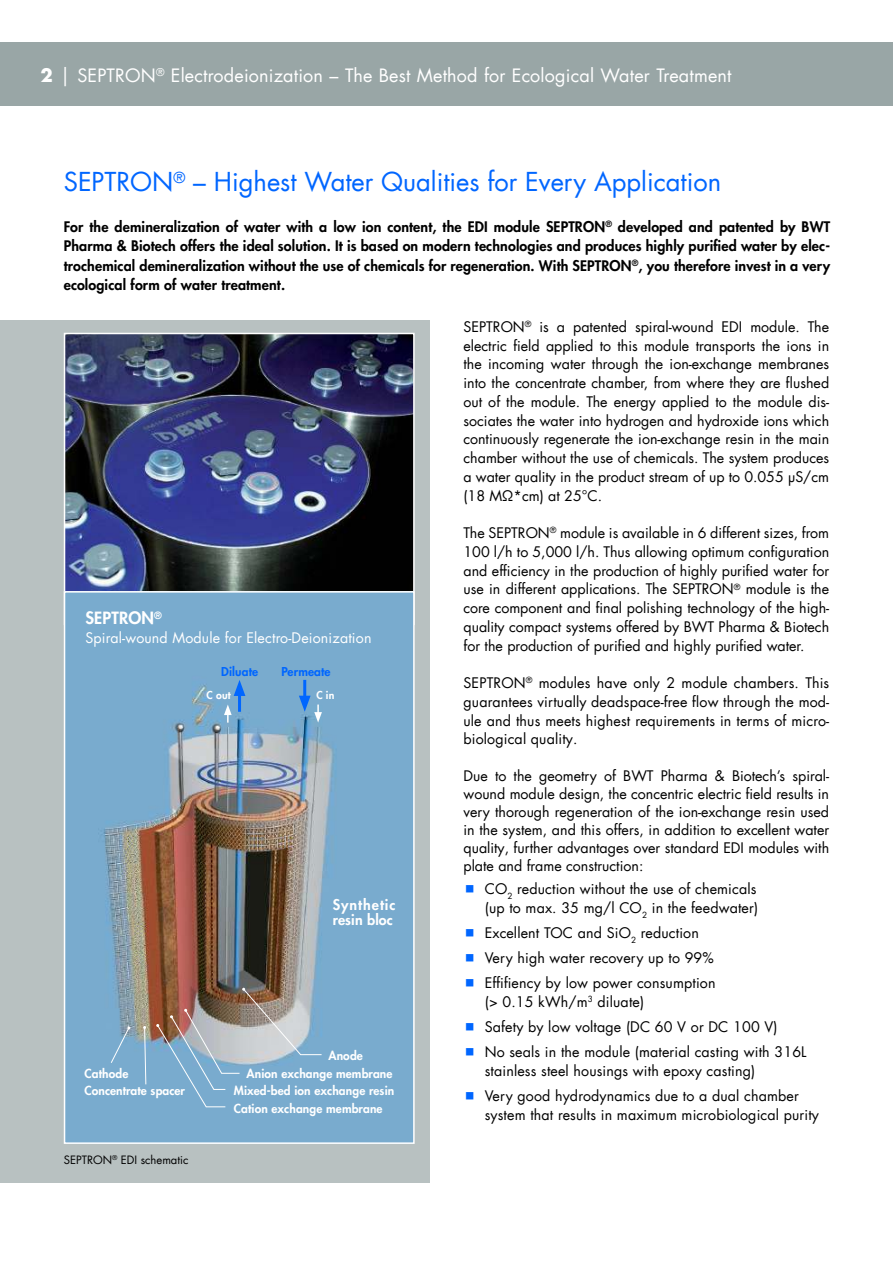
<style>
.page{position:relative;width:893px;height:1263px;background:#fff}
.page>*{position:absolute;margin:0;border:0;box-sizing:border-box;transform-origin:0 0}
.t1{font:25.5px "Futura Com";color:#06f}
.t2{font:18px "Futura Com";letter-spacing:.01em;color:#fff}
.t3{font:800 16.5px "Futura Com";letter-spacing:.01em;color:#fff}
.t4{font:14.25px/18.8px "Futura Com";letter-spacing:.01em;color:#000;text-align:justify}
.t5{font:800 14.25px/19.5px "Futura Com";letter-spacing:.01em;color:#000;text-align:justify}
.t6{font:14.25px "Futura Com";letter-spacing:.01em;color:#fff}
.t7{font:800 14.25px/15px "Futura Com";letter-spacing:.07em;color:#fff}
.t8{font:800 12px "Futura Com";letter-spacing:.01em;color:#fff}
.t9{font:800 12px "Futura Com";letter-spacing:.01em;color:#06f}
.t10{font:11.25px "Futura Com";color:#000}
.t11{font:800 10.5px "Futura Com";color:#fff}
.s1{font-weight:700}
.s2{font-size:19.2px}
</style>
<div class="page">
<div style="left:0;top:43px;width:893px;height:63px;background:#99a6a6"></div>
<div style="left:0;top:320px;width:429px;height:863px;background:#b8c1c1"></div>
<img style="left:67px;top:336px;width:345px;height:255px">
<div style="left:64px;top:333px;width:351px;height:292px;border:2px solid #fff"></div>
<img style="left:67px;top:594px;width:345px;height:547px">
<div style="left:64px;top:591px;width:351px;height:553px;border:2px solid #fff"></div>
<hr style="left:238px;top:690px;width:3px;height:22px;background:#06f">
<svg style="left:234px;top:680px;width:11px;height:16px"></svg>
<svg style="left:224px;top:704px;width:8px;height:19px"></svg>
<hr style="left:303px;top:680px;width:3px;height:21px;background:#06f">
<svg style="left:299px;top:696px;width:23px;height:27px"></svg>
<img style="left:156px;top:988px;width:166px;height:119px">
<svg style="left:110px;top:1026px;width:20px;height:38px"></svg>
<svg style="left:143px;top:1026px;width:4px;height:59px"></svg>
<p class="t2" style="left:41px;top:67px;width:692px"><span class="s1">2</span> <span class="s2">|</span> Septron<sup>®</sup> electrodeionization – the Best Method for ecological Water treatment</p>
<h1 class="t1" style="left:64px;top:170px;width:659px">Septron<sup>®</sup> – Highest Water Qualities for every Application</h1>
<p class="t5" style="left:64px;top:218px;width:768px">For the demineralization of water with a low ion content, the EDI module SEPTRON<sup>®</sup> developed and patented by BWT Pharma &amp; Biotech offers the ideal solution. It is based on modern technologies and produces highly purified water by elec&shy;trochemical demineralization without the use of chemicals for regeneration. With SEPTRON<sup>®</sup>, you therefore invest in a very ecological form of water treatment.</p>
<p class="t3" style="left:85px;top:610px;width:78px">SEPTRON<sup>®</sup></p>
<p class="t6" style="left:85px;top:631px;width:288px">Spiral-wound Module for electro-Deionization</p>
<p class="t9" style="left:221px;top:665px;width:38px">Diluate</p>
<p class="t9" style="left:281px;top:665px;width:51px">Permeate</p>
<p class="t11" style="left:207px;top:690px;width:26px">C out</p>
<p class="t11" style="left:316px;top:690px;width:19px">C in</p>
<p class="t7" style="left:333px;top:898px;width:64px">Synthetic resin bloc</p>
<p class="t8" style="left:85px;top:1067px;width:45px">Cathode</p>
<p class="t8" style="left:85px;top:1085px;width:102px">Concentrate spacer</p>
<p class="t10" style="left:64px;top:1155px;width:126px">Septron<sup>®</sup> eDI schematic</p>
<p class="t8" style="left:328px;top:1050px;width:36px">Anode</p>
<p class="t8" style="left:247px;top:1067px;width:147px">Anion exchange membrane</p>
<p class="t8" style="left:234px;top:1085px;width:162px">Mixed-bed ion exchange resin</p>
<p class="t8" style="left:234px;top:1102px;width:150px">Cation exchange membrane</p>
<p class="t4" style="left:463px;top:318px;width:367px">Septron<sup>®</sup> is a patented spiral-wound eDI module. the electric field applied to this module transports the ions in the incoming water through the ion-exchange membranes into the concentrate chamber, from where they are flushed out of the module. the energy applied to the module dis&shy;sociates the water into hydrogen and hydroxide ions which continuously regenerate the ion-exchange resin in the main chamber without the use of chemicals. the system produces a water quality in the product stream of up to 0.055 μS/cm (18 MΩ*cm) at 25°C.</p>
<p class="t4" style="left:463px;top:525px;width:367px">the Septron<sup>®</sup> module is available in 6 different sizes, from 100 l/h to 5,000 l/h. Thus allowing optimum configuration and efficiency in the production of highly purified water for use in different applications. the Septron<sup>®</sup> module is the core component and final polishing technology of the high&shy;quality compact systems offered by BWt pharma &amp; Biotech for the production of purified and highly purified water.</p>
<p class="t4" style="left:463px;top:675px;width:367px">Septron<sup>®</sup> modules have only 2 module chambers. This guarantees virtually deadspace-free flow through the mod&shy;ule and thus meets highest requirements in terms of micro&shy;biological quality.</p>
<p class="t4" style="left:463px;top:768px;width:367px;line-height:18px">Due to the geometry of BWt pharma &amp; Biotech’s spiral&shy;wound module design, the concentric electric field results in very thorough regeneration of the ion-exchange resin used in the system, and this offers, in addition to excellent water quality, further advantages over standard eDI modules with plate and frame construction:</p>
<p class="t4" style="left:485px;top:879px;width:275px">CO<sub>2</sub> reduction without the use of chemicals (up to max. 35 mg/l CO<sub>2</sub> in the feedwater)</p>
<p class="t4" style="left:485px;top:920px;width:232px;line-height:25.2px;text-align:left">Excellent TOC and SiO<sub>2</sub> reduction<br>Very high water recovery up to 99%<br>Effifiency by low power consumption</p>
<p class="t4" style="left:485px;top:989px;width:323px;line-height:25.2px;text-align:left">(&gt; 0.15 kWh/m<sup>3</sup> diluate)<br>Safety by low voltage (DC 60 V or DC 100 V)<br>no seals in the module (material casting with 316L</p>
<p class="t4" style="left:485px;top:1058px;width:316px;line-height:25px">stainless steel housings with epoxy casting)<br>Very good hydrodynamics due to a dual chamber</p>
<p class="t4" style="left:485px;top:1106px;width:336px">system that results in maximum microbiological purity</p>
</div>
